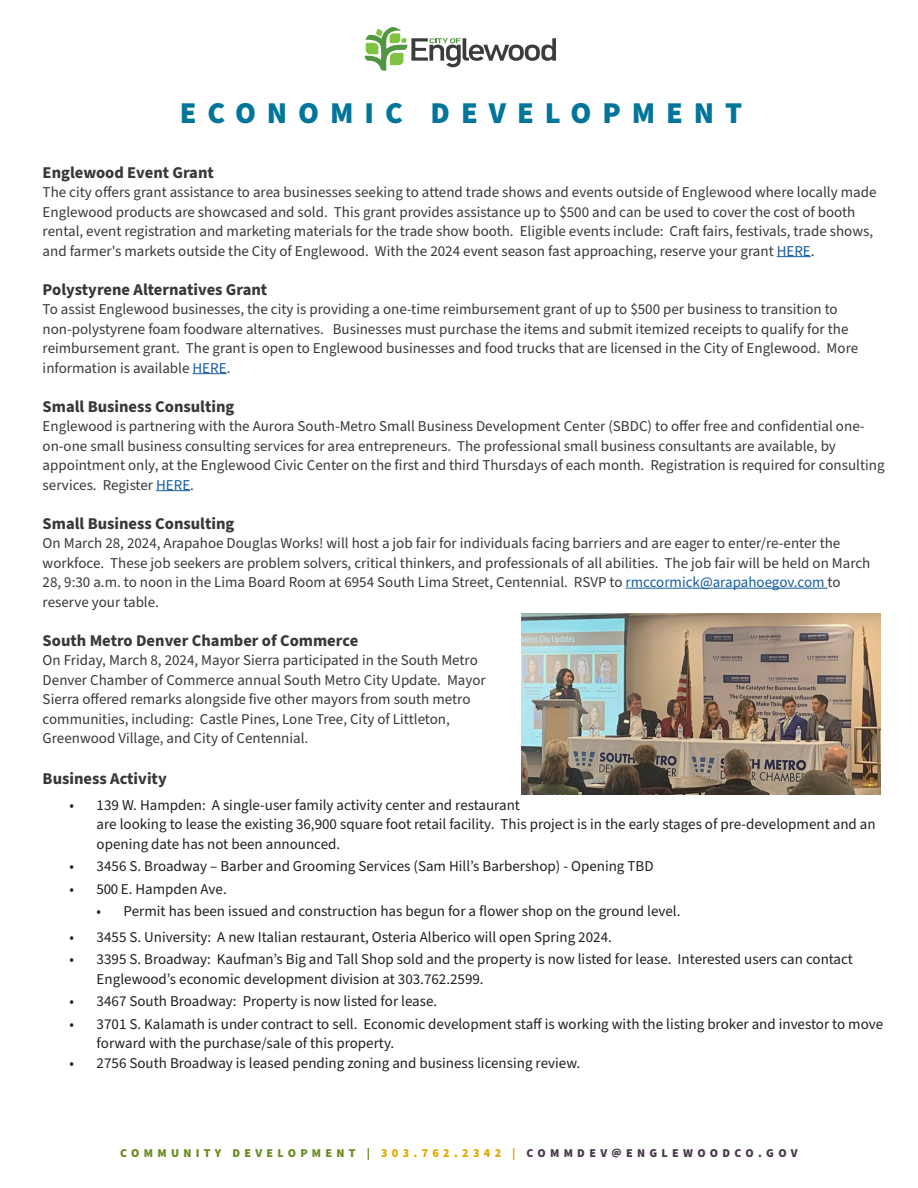
<style>
.page{position:relative;width:918px;height:1188px;background:#fff}
.page>*{position:absolute;margin:0;border:0;box-sizing:border-box;transform-origin:0 0}
.t1{font:900 30.3px "Source Sans Pro";letter-spacing:.36em;color:#00759a}
.Heading_3{font:700 16.5px "Source Sans Pro";color:#393837}
.Heading_3-2{font:15px/19.5px "Source Sans Pro";color:#393837}
.t2{font:15px/19.5px "Source Sans Pro";color:#231f20}
.Footer_-_H4{font:900 12px "Source Sans Pro";letter-spacing:.36em;color:#49384c}
.s1{color:#175d9e}
.s2{color:#6b8a20}
.s3{color:#e3a800}
</style>
<div class="page">
<hr style="left:777px;top:256px;width:34px;height:1px;background:#175d9e">
<hr style="left:193px;top:373px;width:34px;height:1px;background:#175d9e">
<hr style="left:156px;top:490px;width:34px;height:1px;background:#175d9e">
<hr style="left:626px;top:588px;width:202px;height:1px;background:#175d9e">
<svg style="left:365px;top:27px;width:191px;height:44px"></svg>
<img style="left:522px;top:613px;width:358px;height:181px">
<p class="t1" style="left:180px;top:92px;width:564px">ECONOMIC DEVELOPMENT</p>
<h3 class="Heading_3" style="left:43px;top:161px;width:173px">Englewood Event Grant</h3>
<h3 class="Heading_3-2" style="left:43px;top:183px;width:835px">The city offers grant assistance to area businesses seeking to attend trade shows and events outside of Englewood where locally made Englewood products are showcased and sold. This grant provides assistance up to $500 and can be used to cover the cost of booth rental, event registration and marketing materials for the trade show booth. Eligible events include: Craft fairs, festivals, trade shows, and farmer's markets outside the City of Englewood. With the 2024 event season fast approaching, reserve your grant <span class="s1">HERE</span>.</h3>
<h3 class="Heading_3" style="left:43px;top:278px;width:226px">Polystyrene Alternatives Grant</h3>
<h3 class="Heading_3-2" style="left:43px;top:300px;width:817px">To assist Englewood businesses, the city is providing a one-time reimbursement grant of up to $500 per business to transition to non-polystyrene foam foodware alternatives. Businesses must purchase the items and submit itemized receipts to qualify for the reimbursement grant. The grant is open to Englewood businesses and food trucks that are licensed in the City of Englewood. More information is available <span class="s1">HERE</span>.</h3>
<h3 class="Heading_3" style="left:43px;top:395px;width:193px">Small Business Consulting</h3>
<h3 class="Heading_3-2" style="left:43px;top:417px;width:843px">Englewood is partnering with the Aurora South-Metro Small Business Development Center (SBDC) to offer free and confidential one&shy;on-one small business consulting services for area entrepreneurs. The professional small business consultants are available, by appointment only, at the Englewood Civic Center on the first and third Thursdays of each month. Registration is required for consulting services. Register <span class="s1">HERE</span>.</h3>
<h3 class="Heading_3" style="left:43px;top:512px;width:193px">Small Business Consulting</h3>
<h3 class="Heading_3-2" style="left:43px;top:534px;width:829px">On March 28, 2024, Arapahoe Douglas Works! will host a job fair for individuals facing barriers and are eager to enter/re-enter the workfoce. These job seekers are problem solvers, critical thinkers, and professionals of all abilities. The job fair will be held on March 28, 9:30 a.m. to noon in the Lima Board Room at 6954 South Lima Street, Centennial. RSVP to <span class="s1">rmccormick@arapahoegov.com</span> to reserve your table.</h3>
<h3 class="Heading_3" style="left:43px;top:629px;width:317px">South Metro Denver Chamber of Commerce</h3>
<h3 class="Heading_3-2" style="left:43px;top:651px;width:445px">On Friday, March 8, 2024, Mayor Sierra participated in the South Metro Denver Chamber of Commerce annual South Metro City Update. Mayor Sierra offered remarks alongside five other mayors from south metro communities, including: Castle Pines, Lone Tree, City of Littleton, Greenwood Village, and City of Centennial.</h3>
<h3 class="Heading_3" style="left:43px;top:767px;width:126px">Business Activity</h3>
<p class="t2" style="left:97px;top:796px;width:781px;text-indent:-27px">• 139 W. Hampden: A single-user family activity center and restaurant<br>are looking to lease the existing 36,900 square foot retail facility. This project is in the early stages of pre-development and an opening date has not been announced.</p>
<p class="t2" style="left:70px;top:857px;width:586px">• 3456 S. Broadway – Barber and Grooming Services (Sam Hill’s Barbershop) - Opening TBD</p>
<p class="t2" style="left:70px;top:880px;width:159px">• 500 E. Hampden Ave.</p>
<p class="t2" style="left:97px;top:902px;width:585px">• Permit has been issued and construction has begun for a flower shop on the ground level.</p>
<p class="t2" style="left:70px;top:928px;width:544px">• 3455 S. University: A new Italian restaurant, Osteria Alberico will open Spring 2024.</p>
<p class="t2" style="left:97px;top:950px;width:758px;text-indent:-27px">• 3395 S. Broadway: Kaufman’s Big and Tall Shop sold and the property is now listed for lease. Interested users can contact<br>Englewood’s economic development division at 303.762.2599.</p>
<p class="t2" style="left:70px;top:992px;width:369px">• 3467 South Broadway: Property is now listed for lease.</p>
<p class="t2" style="left:97px;top:1015px;width:788px;text-indent:-27px">• 3701 S. Kalamath is under contract to sell. Economic development staff is working with the listing broker and investor to move forward with the purchase/sale of this property.</p>
<p class="t2" style="left:70px;top:1054px;width:512px">• 2756 South Broadway is leased pending zoning and business licensing review.</p>
<h4 class="Footer_-_H4" style="left:120px;top:1145px;width:679px"><span class="s2">COMMUNITY DEVELOPMENT |</span> <span class="s3">303.762.2342 |</span> COMMDEV@ENGLEWOODCO.GOV</h4>
</div>
